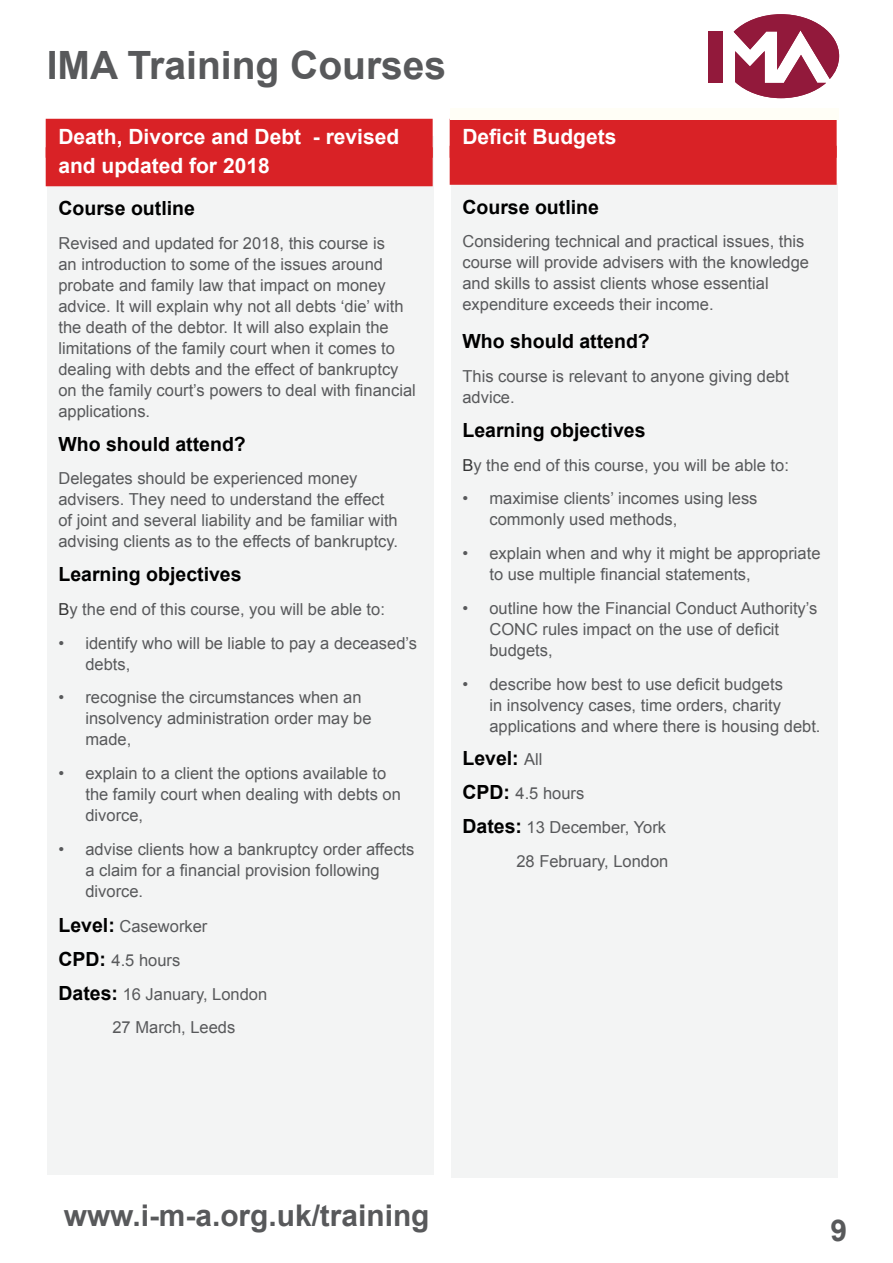
<style>
.page{position:relative;width:893px;height:1263px;background:#fff}
.page>*{position:absolute;margin:0;border:0;box-sizing:border-box;transform-origin:0 0}
.t1{font:700 39px "Arial";color:#58595b}
.t2{font:700 30px "Arial";color:#58595b}
.t3{font:700 29.85px "Arial";color:#58595b}
.t4{font:700 21px/28.5px "Arial";color:#fff}
.t5{font:700 19.5px "Arial";color:#000}
.t6{font:16.5px/21px "Arial";color:#58595b}
.s1{color:#333}
.s2{font-weight:700;font-size:19.5px;color:#000}
.s3{font-weight:400;font-size:16.5px;color:#58595b}
</style>
<div class="page">
<div style="left:709px;top:31px;width:14px;height:52px;background:#92193b"></div>
<svg style="left:734px;top:14px;width:105px;height:84px"></svg>
<div style="left:451px;top:184px;width:387px;height:994px;background:#f3f4f4"></div>
<div style="left:47px;top:136px;width:387px;height:1039px;background:#f3f4f4"></div>
<div style="left:46px;top:119px;width:387px;height:39px;background:#d92226"></div>
<div style="left:46px;top:147px;width:387px;height:39px;background:#d92226"></div>
<div style="left:450px;top:119px;width:387px;height:39px;background:#d92226"></div>
<div style="left:450px;top:146px;width:387px;height:39px;background:#d92226"></div>
<div style="left:451px;top:108px;width:388px;height:11px;background:#fffef6"></div>
<h1 class="t1" style="left:47px;top:40px;width:401px">IMA Training Courses</h1>
<p class="t4" style="left:58px;top:123px;width:342px">Death, Divorce and Debt - revised and updated for 2018</p>
<p class="t5" style="left:58px;top:195px;width:138px">Course outline</p>
<p class="t6" style="left:58px;top:233px;width:359px">Revised and updated for 2018, this course is<br>an introduction to some of the issues around probate and family law that impact on money advice. It will explain why not all debts ‘die’ with the death of the debtor. It will also explain the limitations of the family court when it comes to dealing with debts and the effect of bankruptcy on the family court’s powers to deal with financial applications.</p>
<p class="t5" style="left:58px;top:431px;width:189px">Who should attend?</p>
<p class="t6" style="left:58px;top:468px;width:341px">Delegates should be experienced money advisers. They need to understand the effect of joint and several liability and be familiar with advising clients as to the effects of bankruptcy.</p>
<p class="t5" style="left:58px;top:561px;width:185px">Learning objectives</p>
<p class="t6" style="left:58px;top:599px;width:328px"><span class="s1">B</span>y the end of this course, you will be able to:</p>
<p class="t6" style="left:85px;top:632px;width:333px;text-indent:-27px">• identify who will be liable to pay a deceased’s debts,</p>
<p class="t6" style="left:85px;top:687px;width:288px;text-indent:-27px">• recognise the circumstances when an insolvency administration order may be made,</p>
<p class="t6" style="left:85px;top:763px;width:317px;text-indent:-27px">• explain to a client the options available to the family court when dealing with debts on divorce,</p>
<p class="t6" style="left:85px;top:839px;width:330px;text-indent:-27px">• advise clients how a bankruptcy order affects a claim for a financial provision following divorce.</p>
<p class="t6" style="left:58px;top:916px;width:150px"><span class="s2">Level:</span> Caseworker</p>
<p class="t6" style="left:58px;top:950px;width:123px"><span class="s2">CPD:</span> 4.5 hours</p>
<p class="t6" style="left:58px;top:983px;width:210px"><span class="s2">Dates:</span> 16 January, London</p>
<p class="t6" style="left:112px;top:1017px;width:124px">27 March, Leeds</p>
<p class="t4" style="left:462px;top:123px;width:156px">Deficit Budgets</p>
<p class="t5" style="left:462px;top:194px;width:138px">Course outline</p>
<p class="t6" style="left:462px;top:231px;width:348px">Considering technical and practical issues, this course will provide advisers with the knowledge and skills to assist clients whose essential expenditure exceeds their income.</p>
<p class="t5" style="left:462px;top:328px;width:189px">Who should attend?</p>
<p class="t6" style="left:462px;top:366px;width:328px">This course is relevant to anyone giving debt advice.</p>
<p class="t5" style="left:462px;top:417px;width:185px">Learning objectives</p>
<p class="t6" style="left:462px;top:454px;width:328px"><span class="s1">B</span>y the end of this course, you will be able to:</p>
<p class="t6" style="left:489px;top:488px;width:270px;text-indent:-27px">• maximise clients’ incomes using less commonly used methods,</p>
<p class="t6" style="left:489px;top:543px;width:333px;text-indent:-27px">• explain when and why it might be appropriate to use multiple financial statements,</p>
<p class="t6" style="left:489px;top:598px;width:330px;text-indent:-27px">• outline how the Financial Conduct Authority’s<br>CONC rules impact on the use of deficit budgets,</p>
<p class="t6" style="left:489px;top:673px;width:330px;text-indent:-27px">• describe how best to use deficit budgets<br>in insolvency cases, time orders, charity applications and where there is housing debt.</p>
<p class="t5" style="left:462px;top:745px;width:82px">Level: <span class="s3">All</span></p>
<p class="t6" style="left:462px;top:783px;width:123px"><span class="s2">CPD:</span> 4.5 hours</p>
<p class="t6" style="left:462px;top:817px;width:205px"><span class="s2">Dates:</span> 13 December, York</p>
<p class="t6" style="left:516px;top:850px;width:153px">28 February, London</p>
<h3 class="t3" style="left:64px;top:1196px;width:367px">www.i-m-a.org.uk/training</h3>
<h2 class="t2" style="left:831px;top:1211px;width:18px">9</h2>
</div>
